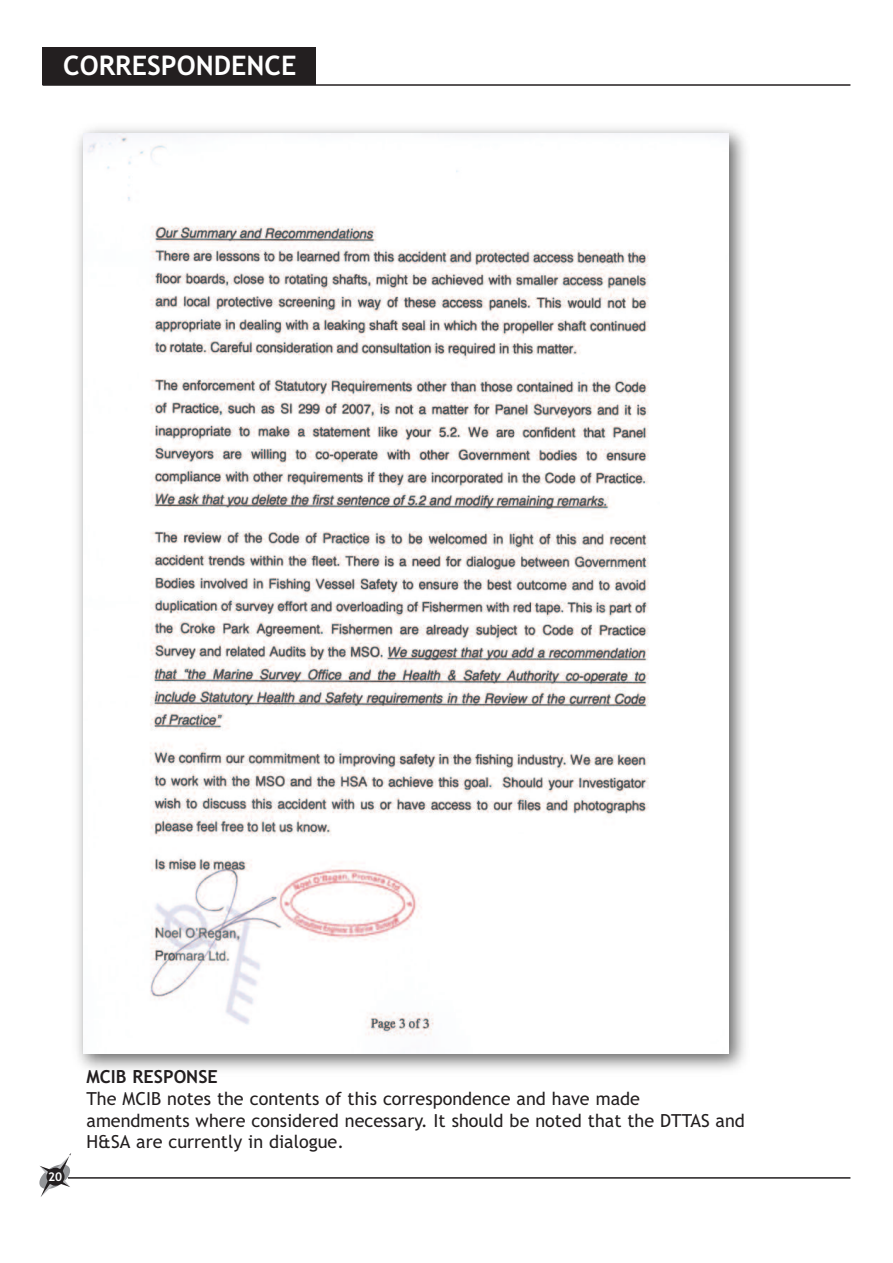
<style>
.page{position:relative;width:893px;height:1263px;background:#fff}
.page>*{position:absolute;margin:0;border:0;box-sizing:border-box;transform-origin:0 0}
.t1{font:700 27px "Trebuchet MS";color:#fff}
.t2{font:18px/21.6px "Trebuchet MS";color:#231f20}
.t3{font:700 18px "Trebuchet MS";color:#231f20}
.t4{font:700 12px "Trebuchet MS";color:#fff}
</style>
<div class="page">
<div style="left:43px;top:47px;width:273px;height:38px;background:#231f20"></div>
<hr style="left:43px;top:84px;width:807px;height:2px;background:#231f20">
<hr style="left:68px;top:1177px;width:782px;height:2px;background:#231f20">
<img style="left:77px;top:128px;width:669px;height:942px">
<img style="left:83px;top:134px;width:646px;height:919px">
<svg style="left:39px;top:1153px;width:33px;height:44px"></svg>
<div style="left:47px;top:1168px;width:18px;height:18px;background:#231f20;border-radius:50%"></div>
<h1 class="t1" style="left:63px;top:50px;width:235px">CORRESPONDENCE</h1>
<p class="t4" style="left:48px;top:1170px;width:16px">20</p>
<p class="t3" style="left:87px;top:1066px;width:133px">MCIB RESPONSE</p>
<p class="t2" style="left:87px;top:1088px;width:660px">The MCIB notes the contents of this correspondence and have made amendments where considered necessary. It should be noted that the DTTAS and<br>H&amp;SA are currently in dialogue.</p>
</div>
